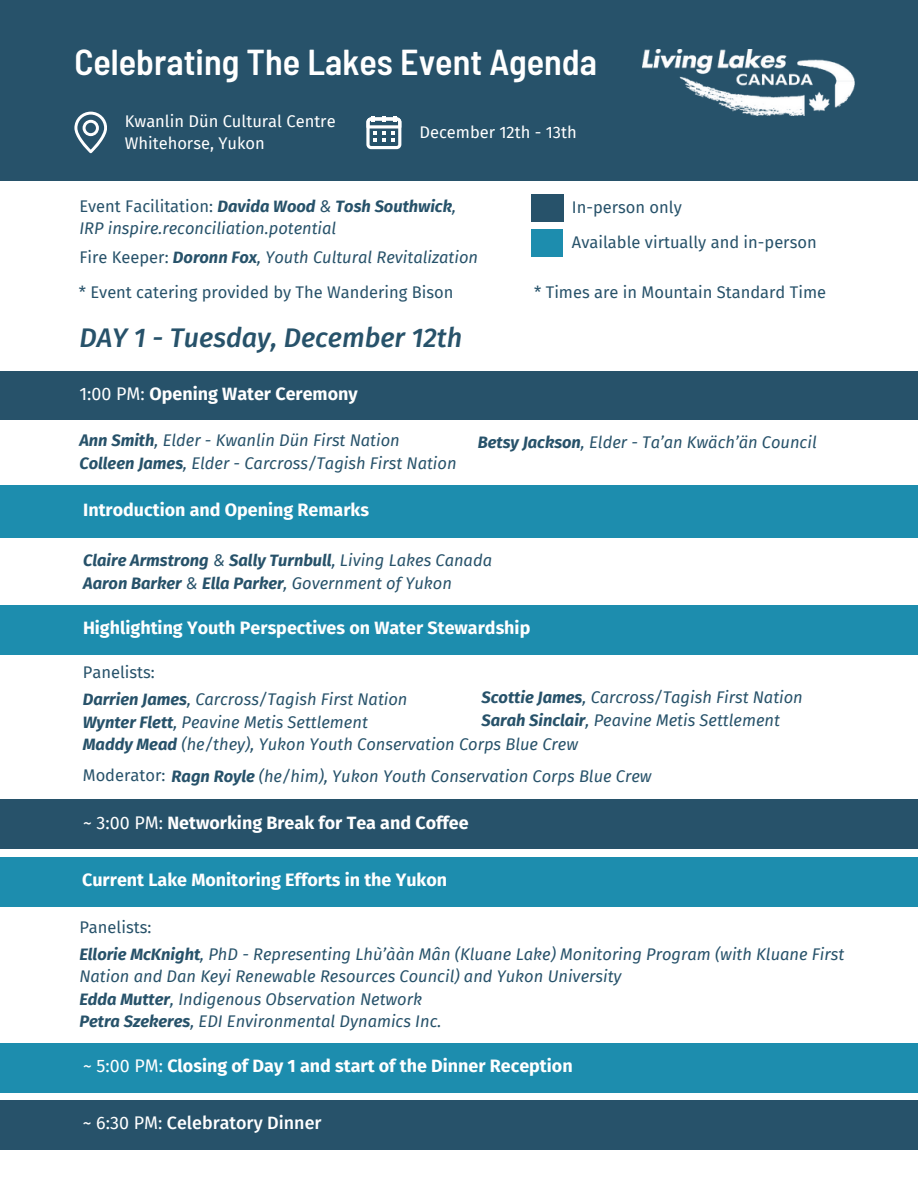
<style>
.page{position:relative;width:918px;height:1188px;background:#fff}
.page>*{position:absolute;margin:0;border:0;box-sizing:border-box;transform-origin:0 0}
.t1{font:600 semi-condensed 36px "Barlow";color:#fff}
.t2{font:italic 500 27px "Fira Sans";color:#27526a}
.t3{font:700 17.85px "Fira Sans";color:#fff}
.t4{font:500 17.85px "Fira Sans";color:#fff}
.t5{font:italic 16.5px/22.5px "Fira Sans";color:#27526a}
.t6{font:16.5px "Fira Sans";color:#27526a}
.t7{font:italic 700 16.5px "Fira Sans";color:#27526a}
.t8{font:16.5px "Fira Sans";color:#fff}
.s1{font-weight:400;font-style:normal}
.s2{font-weight:400}
.s3{font-style:normal}
.s4{font-weight:700}
</style>
<div class="page">
<div style="left:0;top:371px;width:918px;height:49px;background:#27526a"></div>
<div style="left:0;top:0;width:918px;height:180px;background:#27526a"></div>
<div style="left:0;top:485px;width:918px;height:53px;background:#1d8dae"></div>
<div style="left:0;top:800px;width:918px;height:49px;background:#27526a"></div>
<div style="left:0;top:1043px;width:918px;height:49px;background:#1d8dae"></div>
<div style="left:0;top:1100px;width:918px;height:50px;background:#27526a"></div>
<div style="left:0;top:605px;width:918px;height:50px;background:#1d8dae"></div>
<div style="left:0;top:857px;width:918px;height:49px;background:#1d8dae"></div>
<div style="left:531px;top:194px;width:32px;height:28px;background:#27526a"></div>
<div style="left:531px;top:230px;width:32px;height:27px;background:#1d8dae"></div>
<img style="left:642px;top:50px;width:213px;height:65px">
<svg style="left:366px;top:116px;width:35px;height:33px"></svg>
<svg style="left:74px;top:112px;width:33px;height:41px"></svg>
<p class="t1" style="left:74px;top:39px;width:524px">Celebrating The Lakes Event Agenda</p>
<p class="t8" style="left:125px;top:111px;width:212px">Kwanlin Dün Cultural Centre</p>
<p class="t8" style="left:125px;top:134px;width:141px">Whitehorse, Yukon</p>
<p class="t8" style="left:419px;top:123px;width:159px">December 12th - 13th</p>
<p class="t7" style="left:79px;top:196px;width:378px"><span class="s1">Event Facilitation:</span> Davida Wood <span class="s2">&amp;</span> Tosh Southwick<span class="s2">,</span></p>
<p class="t5" style="left:79px;top:217px;width:259px">IRP inspire.reconciliation.potential</p>
<p class="t5" style="left:79px;top:246px;width:400px"><span class="s3">Fire Keeper:</span> <span class="s4">Doronn Fox</span>, Youth Cultural Revitalization</p>
<p class="t6" style="left:572px;top:198px;width:111px">In-person only</p>
<p class="t6" style="left:572px;top:233px;width:246px">Available virtually and in-person</p>
<p class="t6" style="left:79px;top:283px;width:376px">* Event catering provided by The Wandering Bison</p>
<p class="t6" style="left:534px;top:283px;width:293px">* Times are in Mountain Standard Time</p>
<p class="t2" style="left:79px;top:322px;width:385px">DAY 1 - Tuesday, December 12th</p>
<p class="t3" style="left:79px;top:383px;width:280px"><span class="s2">1:00 PM:</span> Opening Water Ceremony</p>
<p class="t5" style="left:79px;top:429px;width:322px"><span class="s4">Ann Smith</span>, Elder - Kwanlin Dün First Nation</p>
<p class="t5" style="left:79px;top:452px;width:379px"><span class="s4">Colleen James</span>, Elder - Carcross/Tagish First Nation</p>
<p class="t3" style="left:83px;top:499px;width:287px">Introduction and Opening Remarks</p>
<p class="t7" style="left:83px;top:551px;width:410px">Claire Armstrong <span class="s2">&amp;</span> Sally Turnbull<span class="s2">, Living Lakes Canada</span></p>
<p class="t7" style="left:83px;top:573px;width:370px">Aaron Barker <span class="s2">&amp;</span> Ella Parker<span class="s2">, Government of Yukon</span></p>
<p class="t3" style="left:83px;top:617px;width:449px">Highlighting Youth Perspectives on Water Stewardship</p>
<p class="t5" style="left:478px;top:431px;width:340px"><span class="s4">Betsy Jackson</span>, Elder - Ta’an Kwäch’än Council</p>
<p class="t6" style="left:83px;top:662px;width:73px">Panelists:</p>
<p class="t5" style="left:482px;top:687px;width:323px"><span class="s4">Scottie James</span>, Carcross/Tagish First Nation</p>
<p class="t5" style="left:83px;top:688px;width:326px"><span class="s4">Darrien James</span>, Carcross/Tagish First Nation</p>
<p class="t5" style="left:83px;top:711px;width:287px"><span class="s4">Wynter Flett</span>, Peavine Metis Settlement</p>
<p class="t5" style="left:83px;top:733px;width:497px"><span class="s4">Maddy Mead</span> (he/they), Yukon Youth Conservation Corps Blue Crew</p>
<p class="t5" style="left:482px;top:709px;width:300px"><span class="s4">Sarah Sinclair</span>, Peavine Metis Settlement</p>
<p class="t5" style="left:83px;top:765px;width:570px"><span class="s3">Moderator:</span> <span class="s4">Ragn Royle</span> (he/him), Yukon Youth Conservation Corps Blue Crew</p>
<p class="t3" style="left:83px;top:813px;width:387px"><span class="s2">~ 3:00 PM:</span> Networking Break for Tea and Coffee</p>
<p class="t3" style="left:82px;top:869px;width:367px">Current Lake Monitoring Efforts in the Yukon</p>
<p class="t6" style="left:79px;top:917px;width:73px">Panelists:</p>
<p class="t5" style="left:79px;top:943px;width:766px"><span class="s4">Ellorie McKnight</span>, PhD - Representing Lhù’ààn Mân (Kluane Lake) Monitoring Program (with Kluane First<br>Nation and Dan Keyi Renewable Resources Council) and Yukon University</p>
<p class="t5" style="left:79px;top:988px;width:344px"><span class="s4">Edda Mutter</span>, Indigenous Observation Network</p>
<p class="t5" style="left:79px;top:1011px;width:364px"><span class="s4">Petra Szekeres</span>, EDI Environmental Dynamics Inc.</p>
<p class="t3" style="left:83px;top:1055px;width:491px"><span class="s2">~ 5:00 PM:</span> Closing of Day 1 and start of the Dinner Reception</p>
<p class="t4" style="left:83px;top:1113px;width:240px"><span class="s2">~ 6:30 PM:</span> Celebratory Dinner</p>
</div>
